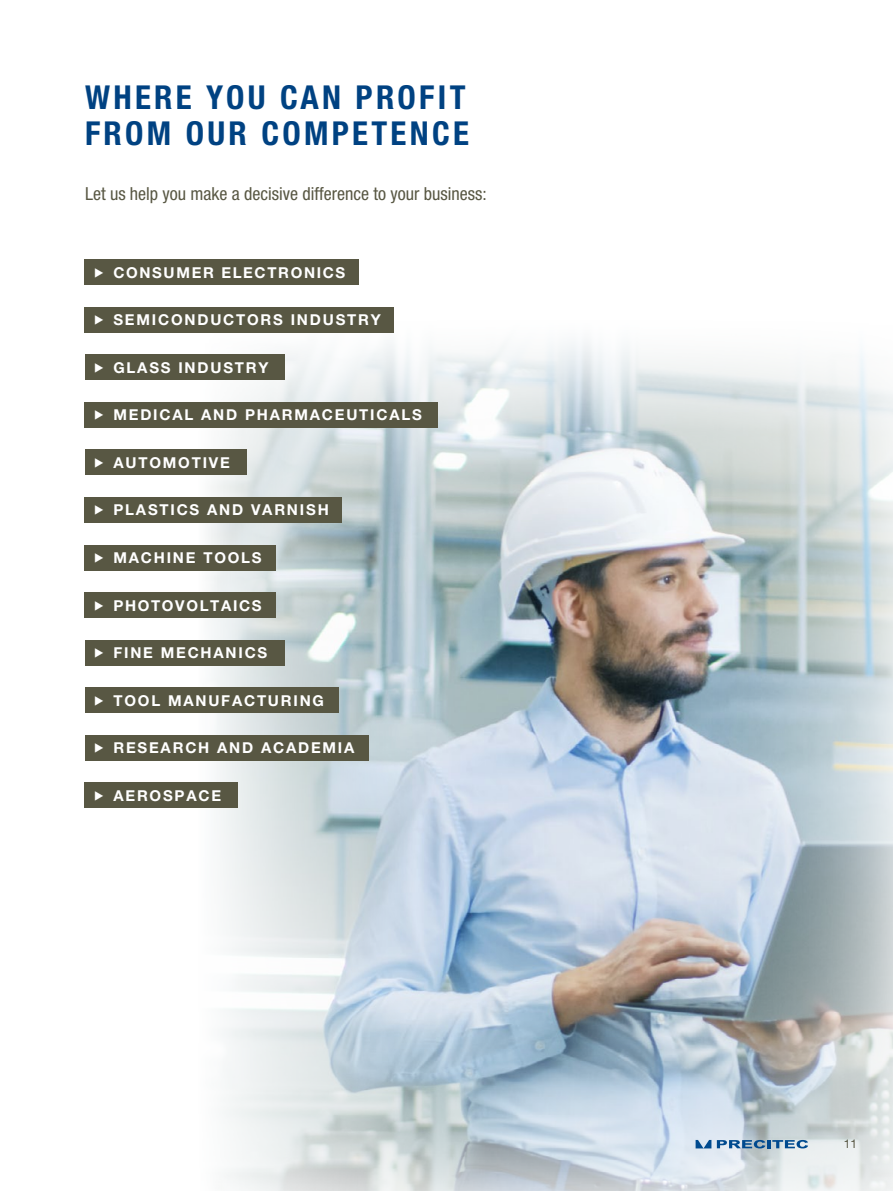
<style>
.page{position:relative;width:893px;height:1191px;background:#fff}
.page>*{position:absolute;margin:0;border:0;box-sizing:border-box;transform-origin:0 0}
.t1{font:700 condensed 33px/36px "Helvetica Neue LT Pro";letter-spacing:.1em;color:#004282}
.t2{font:condensed 18px "Helvetica Neue LT Pro";color:#585743}
.t3{font:700 15px "Helvetica Neue LT Pro";letter-spacing:.12em;color:#fff}
.t4{font:12px "Helvetica Neue LT Pro";color:#585743}
</style>
<div class="page">
<img style="left:198px;top:332px;width:695px;height:859px">
<svg style="left:696px;top:1140px;width:15px;height:8px"></svg>
<svg style="left:717px;top:1140px;width:91px;height:8px"></svg>
<div style="left:85px;top:259px;width:274px;height:26px;background:#585743"></div>
<div style="left:85px;top:307px;width:309px;height:25px;background:#585743"></div>
<div style="left:85px;top:354px;width:200px;height:26px;background:#585743"></div>
<div style="left:85px;top:402px;width:353px;height:26px;background:#585743"></div>
<div style="left:85px;top:450px;width:161px;height:25px;background:#585743"></div>
<div style="left:85px;top:545px;width:191px;height:25px;background:#585743"></div>
<div style="left:85px;top:592px;width:191px;height:26px;background:#585743"></div>
<div style="left:85px;top:640px;width:200px;height:25px;background:#585743"></div>
<div style="left:85px;top:687px;width:253px;height:26px;background:#585743"></div>
<div style="left:85px;top:782px;width:153px;height:26px;background:#585743"></div>
<div style="left:85px;top:497px;width:257px;height:26px;background:#585743"></div>
<div style="left:85px;top:735px;width:284px;height:25px;background:#585743"></div>
<h1 class="t1" style="left:85px;top:78px;width:385px">WHERE YOU CAN PROFIT<br>FROM OUR COMPETENCE</h1>
<p class="t2" style="left:85px;top:183px;width:403px">Let us help you make a decisive difference to your business:</p>
<p class="t3" style="left:93px;top:263px;width:254px">▶ CONSUMER ELECTRONICS</p>
<p class="t3" style="left:93px;top:310px;width:289px">▶ SEMICONDUCTORS INDUSTRY</p>
<p class="t3" style="left:93px;top:358px;width:177px">▶ GLASS INDUSTRY</p>
<p class="t3" style="left:93px;top:405px;width:330px">▶ MEDICAL AND PHARMACEUTICALS</p>
<p class="t3" style="left:93px;top:453px;width:138px">▶ AUTOMOTIVE</p>
<p class="t3" style="left:93px;top:501px;width:237px">▶ PLASTICS AND VARNISH</p>
<p class="t3" style="left:93px;top:548px;width:170px">▶ MACHINE TOOLS</p>
<p class="t3" style="left:93px;top:596px;width:170px">▶ PHOTOVOLTAICS</p>
<p class="t3" style="left:93px;top:643px;width:176px">▶ FINE MECHANICS</p>
<p class="t3" style="left:93px;top:691px;width:232px">▶ TOOL MANUFACTURING</p>
<p class="t3" style="left:93px;top:738px;width:263px">▶ RESEARCH AND ACADEMIA</p>
<p class="t3" style="left:93px;top:786px;width:129px">▶ AEROSPACE</p>
<p class="t4" style="left:844px;top:1137px;width:15px">11</p>
</div>
